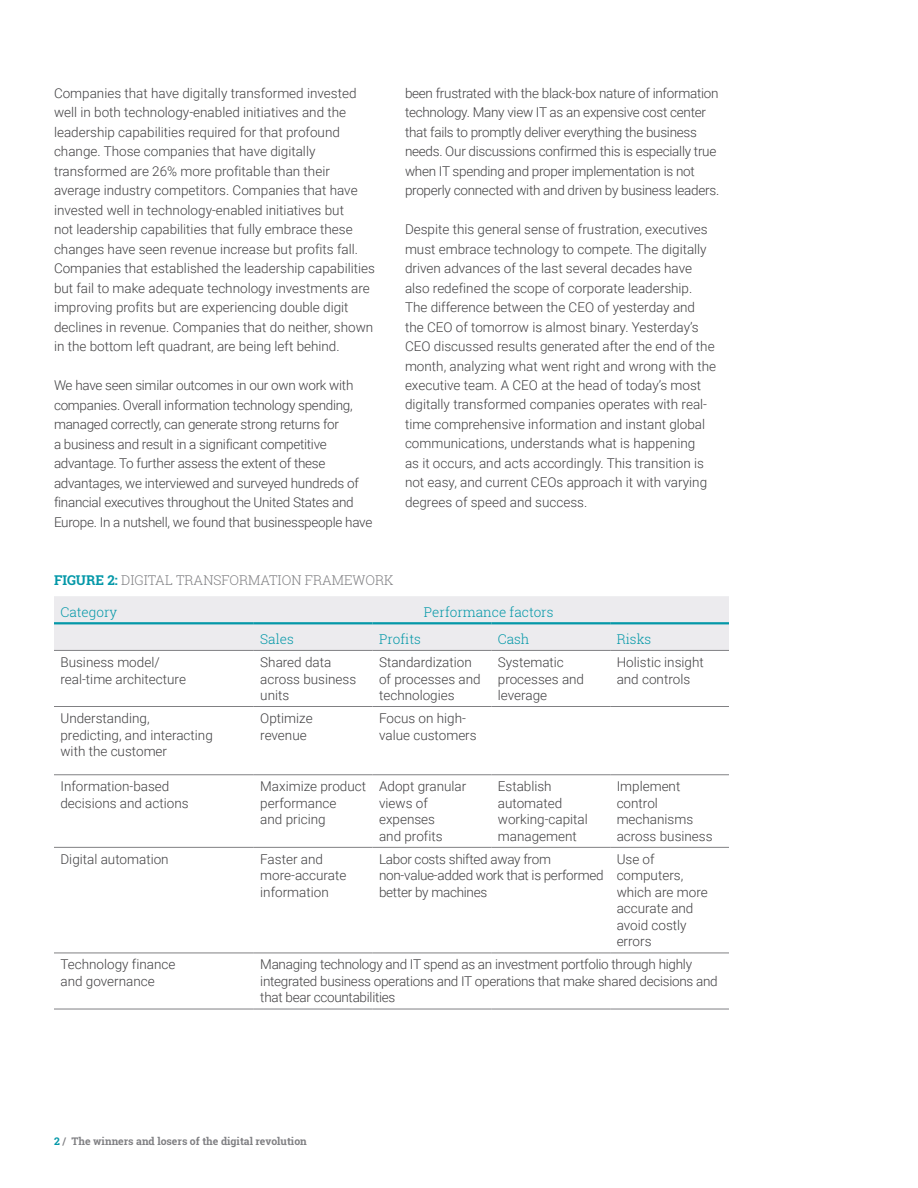
<style>
.page{position:relative;width:918px;height:1188px;background:#fff}
.page>*{position:absolute;margin:0;border:0;box-sizing:border-box;transform-origin:0 0}
.t1{font:300 13.5px/16.5px "Roboto";color:#414042}
.t2{font:300 13.5px/19.5px "Roboto";letter-spacing:-.02em;color:#414042}
.t3{font:300 13.5px "Roboto Slab";color:#0498a8}
.t4{font:300 13.5px "Roboto Slab";color:#808083}
.t5{font:700 10.5px "Roboto Slab";color:#808083}
.s1{font-weight:700;color:#0498a8}
.s2{color:#0498a8}
</style>
<div class="page">
<div style="left:54px;top:596px;width:675px;height:54px;background:#ecebee"></div>
<hr style="left:254px;top:953px;width:119px;height:1px;background:#808083">
<hr style="left:610px;top:953px;width:119px;height:1px;background:#808083">
<hr style="left:373px;top:847px;width:118px;height:1px;background:#808083">
<hr style="left:491px;top:847px;width:119px;height:1px;background:#808083">
<hr style="left:373px;top:953px;width:118px;height:1px;background:#808083">
<hr style="left:491px;top:953px;width:119px;height:1px;background:#808083">
<hr style="left:54px;top:650px;width:200px;height:1px;background:#808083">
<hr style="left:254px;top:650px;width:119px;height:1px;background:#808083">
<hr style="left:373px;top:650px;width:118px;height:1px;background:#808083">
<hr style="left:491px;top:650px;width:119px;height:1px;background:#808083">
<hr style="left:610px;top:650px;width:119px;height:1px;background:#808083">
<hr style="left:54px;top:1009px;width:200px;height:1px;background:#808083">
<hr style="left:254px;top:1009px;width:119px;height:1px;background:#808083">
<hr style="left:373px;top:1009px;width:118px;height:1px;background:#808083">
<hr style="left:491px;top:1009px;width:119px;height:1px;background:#808083">
<hr style="left:610px;top:1009px;width:119px;height:1px;background:#808083">
<hr style="left:54px;top:622px;width:200px;height:2px;background:#0498a8">
<hr style="left:254px;top:622px;width:119px;height:2px;background:#0498a8">
<hr style="left:373px;top:622px;width:118px;height:2px;background:#0498a8">
<hr style="left:491px;top:622px;width:119px;height:2px;background:#0498a8">
<hr style="left:610px;top:622px;width:119px;height:2px;background:#0498a8">
<hr style="left:54px;top:847px;width:200px;height:1px;background:#808083">
<hr style="left:254px;top:847px;width:119px;height:1px;background:#808083">
<hr style="left:610px;top:847px;width:119px;height:1px;background:#808083">
<hr style="left:54px;top:953px;width:200px;height:1px;background:#808083">
<hr style="left:54px;top:706px;width:200px;height:1px;background:#808083">
<hr style="left:254px;top:706px;width:119px;height:1px;background:#808083">
<hr style="left:373px;top:706px;width:118px;height:1px;background:#808083">
<hr style="left:491px;top:706px;width:119px;height:1px;background:#808083">
<hr style="left:610px;top:706px;width:119px;height:1px;background:#808083">
<hr style="left:54px;top:775px;width:200px;height:1px;background:#808083">
<hr style="left:254px;top:775px;width:119px;height:1px;background:#808083">
<hr style="left:373px;top:775px;width:118px;height:1px;background:#808083">
<hr style="left:491px;top:775px;width:119px;height:1px;background:#808083">
<hr style="left:610px;top:775px;width:119px;height:1px;background:#808083">
<p class="t1" style="left:54px;top:83px;width:322px;line-height:19.5px">Companies that have digitally transformed invested well in both technology-enabled initiatives and the leadership capabilities required for that profound change. Those companies that have digitally transformed are 26% more profitable than their average industry competitors. Companies that have invested well in technology-enabled initiatives but<br>not leadership capabilities that fully embrace these changes have seen revenue increase but profits fall.<br>Companies that established the leadership capabilities but fail to make adequate technology investments are improving profits but are experiencing double digit declines in revenue. Companies that do neither, shown in the bottom left quadrant, are being left behind.</p>
<p class="t2" style="left:54px;top:375px;width:320px">We have seen similar outcomes in our own work with companies. Overall information technology spending, managed correctly, can generate strong returns for<br>a business and result in a significant competitive advantage. To further assess the extent of these advantages, we interviewed and surveyed hundreds of financial executives throughout the United States and Europe. In a nutshell, we found that businesspeople have</p>
<p class="t2" style="left:405px;top:83px;width:316px">been frustrated with the black-box nature of information technology. Many view IT as an expensive cost center that fails to promptly deliver everything the business needs. Our discussions confirmed this is especially true when IT spending and proper implementation is not properly connected with and driven by business leaders.</p>
<p class="t1" style="left:405px;top:219px;width:313px;line-height:19.5px">Despite this general sense of frustration, executives must embrace technology to compete. The digitally driven advances of the last several decades have also redefined the scope of corporate leadership.<br>The difference between the CEO of yesterday and the CEO of tomorrow is almost binary. Yesterday’s CEO discussed results generated after the end of the month, analyzing what went right and wrong with the executive team. A CEO at the head of today’s most digitally transformed companies operates with real&shy;time comprehensive information and instant global communications, understands what is happening<br>as it occurs, and acts accordingly. This transition is not easy, and current CEOs approach it with varying degrees of speed and success.</p>
<p class="t4" style="left:54px;top:570px;width:341px"><span class="s1">FIGURE 2:</span> DIGITAL TRANSFORMATION FRAMEWORK</p>
<p class="t3" style="left:60px;top:603px;width:58px">Category</p>
<p class="t3" style="left:424px;top:603px;width:131px">Performance factors</p>
<p class="t3" style="left:260px;top:630px;width:35px">Sales</p>
<p class="t3" style="left:379px;top:630px;width:43px">Profits</p>
<p class="t3" style="left:498px;top:630px;width:33px">Cash</p>
<p class="t3" style="left:617px;top:630px;width:36px">Risks</p>
<p class="t1" style="left:60px;top:653px;width:127px">Business model/ real-time architecture</p>
<p class="t1" style="left:260px;top:653px;width:97px">Shared data across business units</p>
<p class="t1" style="left:379px;top:653px;width:103px">Standardization of processes and technologies</p>
<p class="t1" style="left:498px;top:653px;width:88px">Systematic processes and leverage</p>
<p class="t1" style="left:617px;top:653px;width:89px">Holistic insight and controls</p>
<p class="t1" style="left:60px;top:710px;width:154px">Understanding, predicting, and interacting with the customer</p>
<p class="t1" style="left:260px;top:710px;width:54px">Optimize revenue</p>
<p class="t1" style="left:379px;top:710px;width:99px">Focus on high&shy;value customers</p>
<p class="t1" style="left:60px;top:778px;width:130px">Information-based decisions and actions</p>
<p class="t1" style="left:260px;top:778px;width:107px">Maximize product performance<br>and pricing</p>
<p class="t1" style="left:379px;top:778px;width:89px">Adopt granular views of expenses<br>and profits</p>
<p class="t1" style="left:498px;top:778px;width:91px">Establish automated working-capital management</p>
<p class="t1" style="left:617px;top:778px;width:97px">Implement control mechanisms across business</p>
<p class="t1" style="left:60px;top:850px;width:110px">Digital automation</p>
<p class="t1" style="left:260px;top:850px;width:88px">Faster and more-accurate information</p>
<p class="t2" style="left:379px;top:850px;width:226px;line-height:16.5px">Labor costs shifted away from non-value-added work that is performed better by machines</p>
<p class="t1" style="left:617px;top:850px;width:93px">Use of computers, which are more accurate and avoid costly errors</p>
<p class="t1" style="left:60px;top:956px;width:116px">Technology finance and governance</p>
<p class="t2" style="left:260px;top:956px;width:459px;line-height:16.5px">Managing technology and IT spend as an investment portfolio through highly integrated business operations and IT operations that make shared decisions and that bear ccountabilities</p>
<p class="t5" style="left:54px;top:1134px;width:254px"><span class="s2">2</span> / The winners and losers of the digital revolution</p>
</div>
